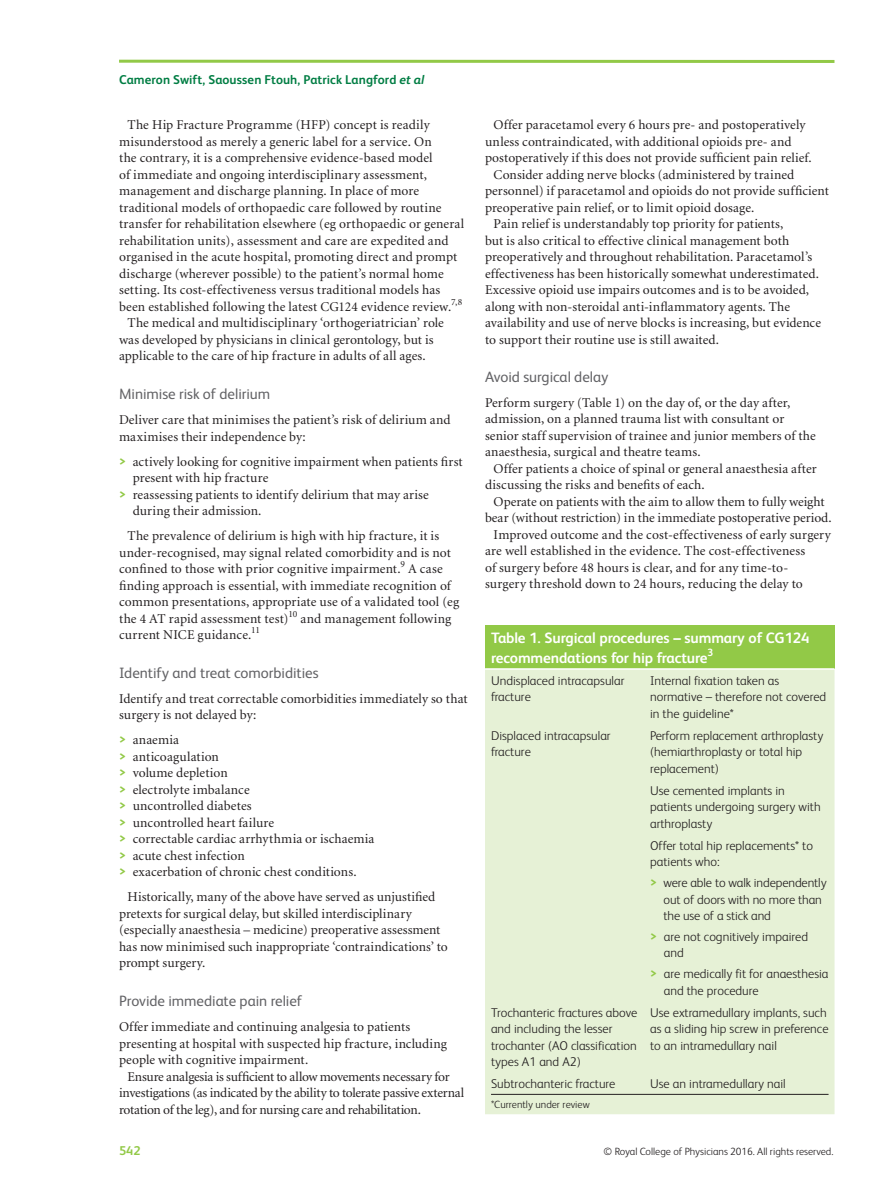
<style>
.page{position:relative;width:893px;height:1191px;background:#fff}
.page>*{position:absolute;margin:0;border:0;box-sizing:border-box;transform-origin:0 0}
.t1{font:15px "FS Albert";letter-spacing:-.005em;color:#636366}
.t2{font:700 15px/20.2px "FS Albert";letter-spacing:-.01em;color:#fff}
.t3{font:13.5px/16.5px "Minion";letter-spacing:.005em;color:#231f20}
.t4{font:13.5px/16.5px "Minion";letter-spacing:-.02em;color:#231f20}
.t5{font:300 12.75px/16.5px "FS Albert";color:#231f20}
.t6{font:700 12.75px "FS Albert";letter-spacing:.005em;color:#007d43}
.t7{font:700 12.75px "FS Albert";color:#92c947}
.t8{font:300 10.5px "FS Albert";color:#231f20}
.t9{font:700 10.5px "FS Albert";color:#fff}
.s1{font-style:italic}
.s2{font-family:"FS Albert";font-weight:700;color:#92c947}
.s3{font-weight:700;font-size:13.5px;color:#92c947}
</style>
<div class="page">
<hr style="left:119px;top:60px;width:715px;height:3px;background:#92c947">
<div style="left:485px;top:625px;width:350px;height:44px;background:#92c947"></div>
<div style="left:485px;top:670px;width:350px;height:444px;background:#e6f1d6"></div>
<hr style="left:485px;top:668px;width:350px;height:2px;background:#fff">
<hr style="left:491px;top:1094px;width:338px;height:1px;background:#231f20">
<p class="t6" style="left:119px;top:74px;width:307px">Cameron Swift, Saoussen Ftouh, Patrick Langford <span class="s1">et al</span></p>
<p class="t3" style="left:128px;top:118px;width:304px">The Hip Fracture Programme (HFP) concept is readily</p>
<p class="t3" style="left:119px;top:134px;width:314px">misunderstood as merely a generic label for a service. On</p>
<p class="t3" style="left:119px;top:151px;width:315px">the contrary, it is a comprehensive evidence-based model</p>
<p class="t3" style="left:119px;top:167px;width:309px">of immediate and ongoing interdisciplinary assessment,</p>
<p class="t3" style="left:119px;top:184px;width:302px">management and discharge planning. In place of more</p>
<p class="t3" style="left:119px;top:200px;width:324px">traditional models of orthopaedic care followed by routine</p>
<p class="t3" style="left:119px;top:217px;width:347px">transfer for rehabilitation elsewhere (eg orthopaedic or general</p>
<p class="t3" style="left:119px;top:233px;width:331px">rehabilitation units), assessment and care are expedited and</p>
<p class="t3" style="left:119px;top:250px;width:340px">organised in the acute hospital, promoting direct and prompt</p>
<p class="t3" style="left:119px;top:266px;width:326px">discharge (wherever possible) to the patient’s normal home</p>
<p class="t3" style="left:119px;top:283px;width:323px">setting. Its cost-effectiveness versus traditional models has</p>
<p class="t3" style="left:119px;top:299px;width:345px">been established following the latest CG124 evidence review. <sup>7,8</sup></p>
<p class="t3" style="left:128px;top:316px;width:318px">The medical and multidisciplinary ‘orthogeriatrician’ role</p>
<p class="t3" style="left:119px;top:332px;width:316px">was developed by physicians in clinical gerontology, but is</p>
<p class="t3" style="left:119px;top:349px;width:308px">applicable to the care of hip fracture in adults of all ages.</p>
<p class="t1" style="left:119px;top:389px;width:153px">Minimise risk of delirium</p>
<p class="t3" style="left:119px;top:412px;width:333px">Deliver care that minimises the patient’s risk of delirium and maximises their independence by:</p>
<p class="t3" style="left:119px;top:454px;width:345px"><span class="s2">&gt;</span> actively looking for cognitive impairment when patients first</p>
<p class="t3" style="left:133px;top:470px;width:137px">present with hip fracture</p>
<p class="t3" style="left:119px;top:487px;width:311px"><span class="s2">&gt;</span> reassessing patients to identify delirium that may arise</p>
<p class="t3" style="left:133px;top:503px;width:130px">during their admission.</p>
<p class="t3" style="left:119px;top:528px;width:342px;text-indent:9px">The prevalence of delirium is high with hip fracture, it is under-recognised, may signal related comorbidity and is not confined to those with prior cognitive impairment. <sup>9</sup> A case finding approach is essential, with immediate recognition of common presentations, appropriate use of a validated tool (eg the 4 AT rapid assessment test) <sup>10</sup> and management following current NICE guidance. <sup>11</sup></p>
<p class="t1" style="left:119px;top:667px;width:201px">Identify and treat comorbidities</p>
<p class="t3" style="left:119px;top:691px;width:350px">Identify and treat correctable comorbidities immediately so that surgery is not delayed by:</p>
<p class="t3" style="left:119px;top:733px;width:257px"><span class="s2">&gt;</span> anaemia<br><span class="s2">&gt;</span> anticoagulation<br><span class="s2">&gt;</span> volume depletion<br><span class="s2">&gt;</span> electrolyte imbalance<br><span class="s2">&gt;</span> uncontrolled diabetes<br><span class="s2">&gt;</span> uncontrolled heart failure<br><span class="s2">&gt;</span> correctable cardiac arrhythmia or ischaemia <span class="s2">&gt;</span> acute chest infection<br><span class="s2">&gt;</span> exacerbation of chronic chest conditions.</p>
<p class="t3" style="left:119px;top:890px;width:330px;text-indent:9px">Historically, many of the above have served as unjustified pretexts for surgical delay, but skilled interdisciplinary (especially anaesthesia – medicine) preoperative assessment has now minimised such inappropriate ‘contraindications’ to prompt surgery.</p>
<p class="t1" style="left:119px;top:995px;width:185px">Provide immediate pain relief</p>
<p class="t3" style="left:119px;top:1019px;width:329px">Offer immediate and continuing analgesia to patients presenting at hospital with suspected hip fracture, including people with cognitive impairment.</p>
<p class="t4" style="left:119px;top:1069px;width:347px;text-indent:9px">Ensure analgesia is sufficient to allow movements necessary for investigations (as indicated by the ability to tolerate passive external rotation of the leg), and for nursing care and rehabilitation.</p>
<p class="t3" style="left:494px;top:118px;width:313px">Offer paracetamol every 6 hours pre- and postoperatively</p>
<p class="t3" style="left:485px;top:134px;width:308px">unless contraindicated, with additional opioids pre- and</p>
<p class="t3" style="left:485px;top:151px;width:328px">postoperatively if this does not provide sufficient pain relief.</p>
<p class="t3" style="left:494px;top:167px;width:302px">Consider adding nerve blocks (administered by trained</p>
<p class="t3" style="left:485px;top:184px;width:345px">personnel) if paracetamol and opioids do not provide sufficient</p>
<p class="t3" style="left:485px;top:200px;width:271px">preoperative pain relief, or to limit opioid dosage.</p>
<p class="t3" style="left:494px;top:217px;width:291px">Pain relief is understandably top priority for patients,</p>
<p class="t3" style="left:485px;top:233px;width:306px">but is also critical to effective clinical management both</p>
<p class="t3" style="left:485px;top:250px;width:329px">preoperatively and throughout rehabilitation. Paracetamol’s</p>
<p class="t3" style="left:485px;top:266px;width:335px">effectiveness has been historically somewhat underestimated.</p>
<p class="t3" style="left:485px;top:283px;width:326px">Excessive opioid use impairs outcomes and is to be avoided,</p>
<p class="t3" style="left:485px;top:299px;width:307px">along with non-steroidal anti-inflammatory agents. The</p>
<p class="t3" style="left:485px;top:316px;width:338px">availability and use of nerve blocks is increasing, but evidence</p>
<p class="t3" style="left:485px;top:332px;width:236px">to support their routine use is still awaited.</p>
<p class="t1" style="left:485px;top:371px;width:125px">Avoid surgical delay</p>
<p class="t3" style="left:485px;top:395px;width:332px">Perform surgery (Table 1 ) on the day of, or the day after, admission, on a planned trauma list with consultant or senior staff supervision of trainee and junior members of the anaesthesia, surgical and theatre teams.</p>
<p class="t3" style="left:485px;top:461px;width:333px;text-indent:9px">Offer patients a choice of spinal or general anaesthesia after discussing the risks and benefits of each.</p>
<p class="t3" style="left:494px;top:494px;width:333px">Operate on patients with the aim to allow them to fully weight</p>
<p class="t3" style="left:485px;top:511px;width:348px">bear (without restriction) in the immediate postoperative period.</p>
<p class="t3" style="left:494px;top:527px;width:339px">Improved outcome and the cost-effectiveness of early surgery</p>
<p class="t3" style="left:485px;top:544px;width:322px">are well established in the evidence. The cost-effectiveness</p>
<p class="t3" style="left:485px;top:560px;width:305px">of surgery before 48 hours is clear, and for any time-to-</p>
<p class="t3" style="left:485px;top:577px;width:319px">surgery threshold down to 24 hours, reducing the delay to</p>
<p class="t2" style="left:491px;top:629px;width:320px">Table 1. Surgical procedures – summary of CG124 recommendations for hip fracture</p>
<p class="t9" style="left:707px;top:648px;width:7px">3</p>
<p class="t5" style="left:491px;top:674px;width:135px">Undisplaced intracapsular fracture</p>
<p class="t5" style="left:650px;top:674px;width:178px">Internal fixation taken as normative – therefore not covered in the guideline*</p>
<p class="t5" style="left:491px;top:728px;width:121px">Displaced intracapsular fracture</p>
<p class="t5" style="left:650px;top:728px;width:175px">Perform replacement arthroplasty (hemiarthroplasty or total hip replacement)</p>
<p class="t5" style="left:650px;top:783px;width:172px">Use cemented implants in patients undergoing surgery with arthroplasty</p>
<p class="t5" style="left:650px;top:838px;width:165px">Offer total hip replacements* to patients who:</p>
<p class="t5" style="left:664px;top:876px;width:165px;text-indent:-14px"><span class="s3">&gt;</span> were able to walk independently out of doors with no more than the use of a stick and</p>
<p class="t5" style="left:664px;top:929px;width:146px;text-indent:-14px"><span class="s3">&gt;</span> are not cognitively impaired and</p>
<p class="t5" style="left:664px;top:967px;width:166px;text-indent:-14px"><span class="s3">&gt;</span> are medically fit for anaesthesia and the procedure</p>
<p class="t5" style="left:491px;top:1005px;width:148px">Trochanteric fractures above and including the lesser trochanter (AO classification types A1 and A2)</p>
<p class="t5" style="left:650px;top:1005px;width:180px">Use extramedullary implants, such as a sliding hip screw in preference to an intramedullary nail</p>
<p class="t5" style="left:491px;top:1077px;width:126px">Subtrochanteric fracture</p>
<p class="t5" style="left:650px;top:1077px;width:137px">Use an intramedullary nail</p>
<p class="t8" style="left:491px;top:1101px;width:100px">*Currently under review</p>
<p class="t7" style="left:119px;top:1145px;width:23px">542</p>
<p class="t8" style="left:604px;top:1147px;width:231px">© Royal College of Physicians 2016. All rights reserved.</p>
</div>
